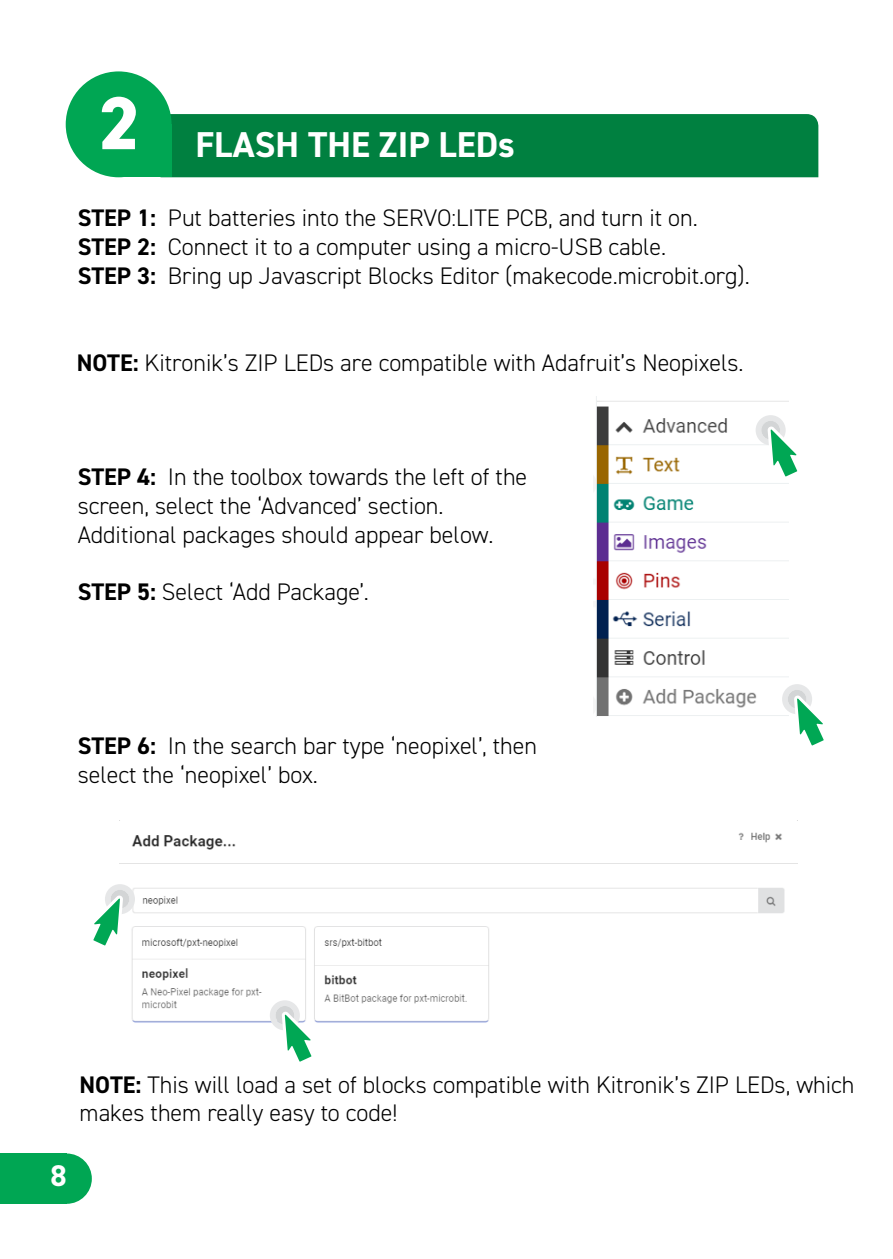
<style>
.page{position:relative;width:893px;height:1259px;background:#fff}
.page>*{position:absolute;margin:0;border:0;box-sizing:border-box;transform-origin:0 0}
.t1{font:700 36px "DIN2014";color:#fff}
.t2{font:700 30px "DIN2014";color:#fff}
.t3{font:300 24px/28.8px "DIN2014";color:#000}
.s1{font-weight:700}
</style>
<div class="page">
<div style="left:0;top:1153px;width:67px;height:50px;background:#00a653"></div>
<div style="left:42px;top:1153px;width:50px;height:50px;background:#00a653;border-radius:50%"></div>
<div style="left:171px;top:114px;width:647px;height:63px;background:#008040"></div>
<div style="left:66px;top:71px;width:106px;height:106px;background:#00a653;border-radius:50%"></div>
<div style="left:119px;top:124px;width:53px;height:53px;background:#00a653"></div>
<img style="left:595px;top:397px;width:193px;height:320px">
<img style="left:119px;top:820px;width:678px;height:203px">
<svg style="left:756px;top:415px;width:42px;height:64px"></svg>
<svg style="left:782px;top:684px;width:42px;height:62px"></svg>
<svg style="left:270px;top:1000px;width:44px;height:62px"></svg>
<svg style="left:93px;top:884px;width:42px;height:64px"></svg>
<h1 class="t1" style="left:98px;top:120px;width:418px"><sup>2</sup> FLASH THE ZIP LEDs</h1>
<p class="t3" style="left:78px;top:204px;width:673px"><span class="s1">STEP 1:</span> Put batteries into the SERVO:LITE PCB, and turn it on.<br><span class="s1">STEP 2:</span> Connect it to a computer using a micro-USB cable.<br><span class="s1">STEP 3:</span> Bring up Javascript Blocks Editor (makecode.microbit.org).</p>
<p class="t3" style="left:77px;top:348px;width:668px"><span class="s1">NOTE:</span> Kitronik’s ZIP LEDs are compatible with Adafruit’s Neopixels.</p>
<p class="t3" style="left:78px;top:462px;width:451px"><span class="s1">STEP 4:</span> In the toolbox towards the left of the screen, select the ‘Advanced’ section.<br>Additional packages should appear below.</p>
<p class="t3" style="left:78px;top:578px;width:292px"><span class="s1">STEP 5:</span> Select ‘Add Package’.</p>
<p class="t3" style="left:78px;top:731px;width:461px"><span class="s1">STEP 6:</span> In the search bar type ‘neopixel’, then select the ‘neopixel’ box.</p>
<p class="t3" style="left:80px;top:1070px;width:776px"><span class="s1">NOTE:</span> This will load a set of blocks compatible with Kitronik’s ZIP LEDs, which makes them really easy to code!</p>
<p class="t2" style="left:50px;top:1155px;width:18px">8</p>
</div>
